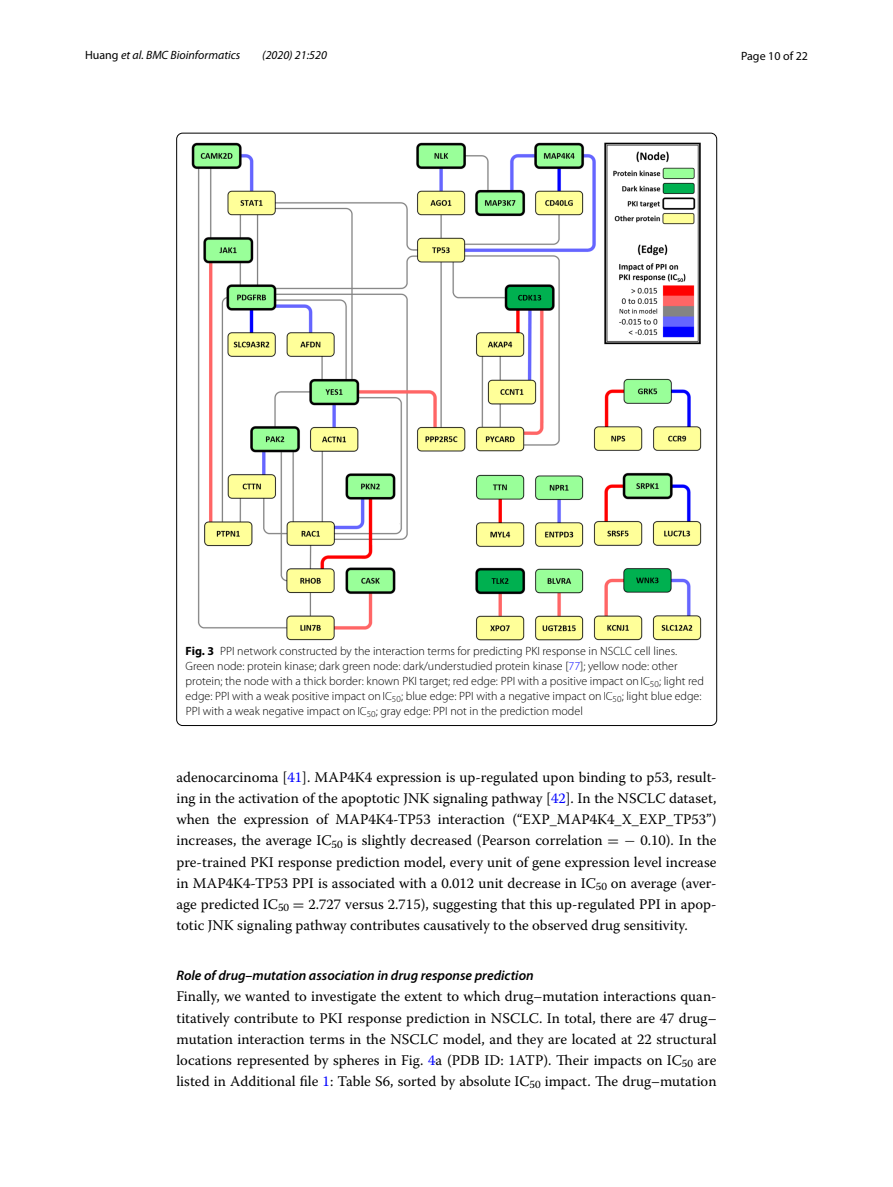
<style>
.page{position:relative;width:893px;height:1187px;background:#fff}
.page>*{position:absolute;margin:0;border:0;box-sizing:border-box;transform-origin:0 0}
.t1{font:14.7px/21.3px "Warnock Pro";color:#000;text-align:justify}
.t2{font:italic 600 13.8px "Myriad Pro";color:#000}
.t3{font:300 12px/15px "Myriad Pro";color:#000}
.t4{font:italic 12px "Myriad Pro";color:#000}
.t5{font:12px "Myriad Pro";color:#000}
.s1{font-style:normal}
.s2{font-weight:700}
.s3{color:#00f}
.s4{font-family:"Myriad Pro Light 19";font-weight:400}
.s5{font-family:"Myriad Pro Light 20";font-weight:400}
.s6{font-family:"Myriad Pro Light 21";font-weight:400}
.s7{font-family:"Myriad Pro Light 22";font-weight:400}
.s8{font-family:"Warnock Pro Regular 29"}
.s9{font-family:"MTSY"}
.s10{font-family:"Warnock Pro Regular 30"}
.s11{font-family:"Warnock Pro Regular 31"}
.s12{font-family:"Warnock Pro Regular 32"}
.s13{font-family:"Warnock Pro Regular 33"}
</style>
<div class="page">
<img style="left:191px;top:142px;width:511px;height:498px">
<p class="t4" style="left:85px;top:48px;width:157px"><span class="s1">Huang</span> et al. BMC Bioinformatics</p>
<p class="t4" style="left:262px;top:48px;width:66px">(2020) 21:520</p>
<p class="t5" style="left:741px;top:48px;width:68px">Page 10 of 22</p>
<p class="t3" style="left:186px;top:644px;width:520px"><span class="s2">Fig. 3</span> PPI network constructed by the interaction terms for predicting PKI response in NSCLC cell lines.<br>Green node: protein kinase; dark green node: dark/understudied protein kinase [<span class="s3">77</span>]; yellow node: other protein; the node with a thick border: known PKI target; red edge: PPI with a positive impact on <span class="s4">IC</span><sub>50</sub>; light red edge: PPI with a weak positive impact on <span class="s5">IC</span><sub>50</sub>; blue edge: PPI with a negative impact on <span class="s6">IC</span><sub>50</sub>; light blue edge:<br>PPI with a weak negative impact on <span class="s7">IC</span><sub>50</sub>; gray edge: PPI not in the prediction model</p>
<p class="t1" style="left:176px;top:766px;width:542px">adenocarcinoma [<span class="s3">41</span>]. MAP4K4 expression is up-regulated upon binding to p53, result&shy;ing in the activation of the apoptotic JNK signaling pathway [<span class="s3">42</span>]. In the NSCLC dataset, when the expression of MAP4K4-TP53 interaction (“EXP_MAP4K4_X_EXP_TP53”) increases, the average <span class="s8">IC</span><sub>50</sub> is slightly decreased (Pearson correlation <span class="s9">= −</span> 0.10). In the pre-trained PKI response prediction model, every unit of gene expression level increase in MAP4K4-TP53 PPI is associated with a 0.012 unit decrease in <span class="s10">IC</span><sub>50</sub> on average (aver&shy;age predicted <span class="s11">IC</span><sub>50</sub> <span class="s9">=</span> 2.727 versus 2.715), suggesting that this up-regulated PPI in apop&shy;totic JNK signaling pathway contributes causatively to the observed drug sensitivity.</p>
<p class="t2" style="left:176px;top:966px;width:359px">Role of drug–mutation association in drug response prediction</p>
<p class="t1" style="left:176px;top:985px;width:542px">Finally, we wanted to investigate the extent to which drug–mutation interactions quan&shy;titatively contribute to PKI response prediction in NSCLC. In total, there are 47 drug– mutation interaction terms in the NSCLC model, and they are located at 22 structural locations represented by spheres in Fig. <span class="s3">4</span>a (PDB ID: 1ATP). Their impacts on <span class="s12">IC</span><sub>50</sub> are listed in Additional file <span class="s3">1</span>: Table S6, sorted by absolute <span class="s13">IC</span><sub>50</sub> impact. The drug–mutation</p>
</div>
